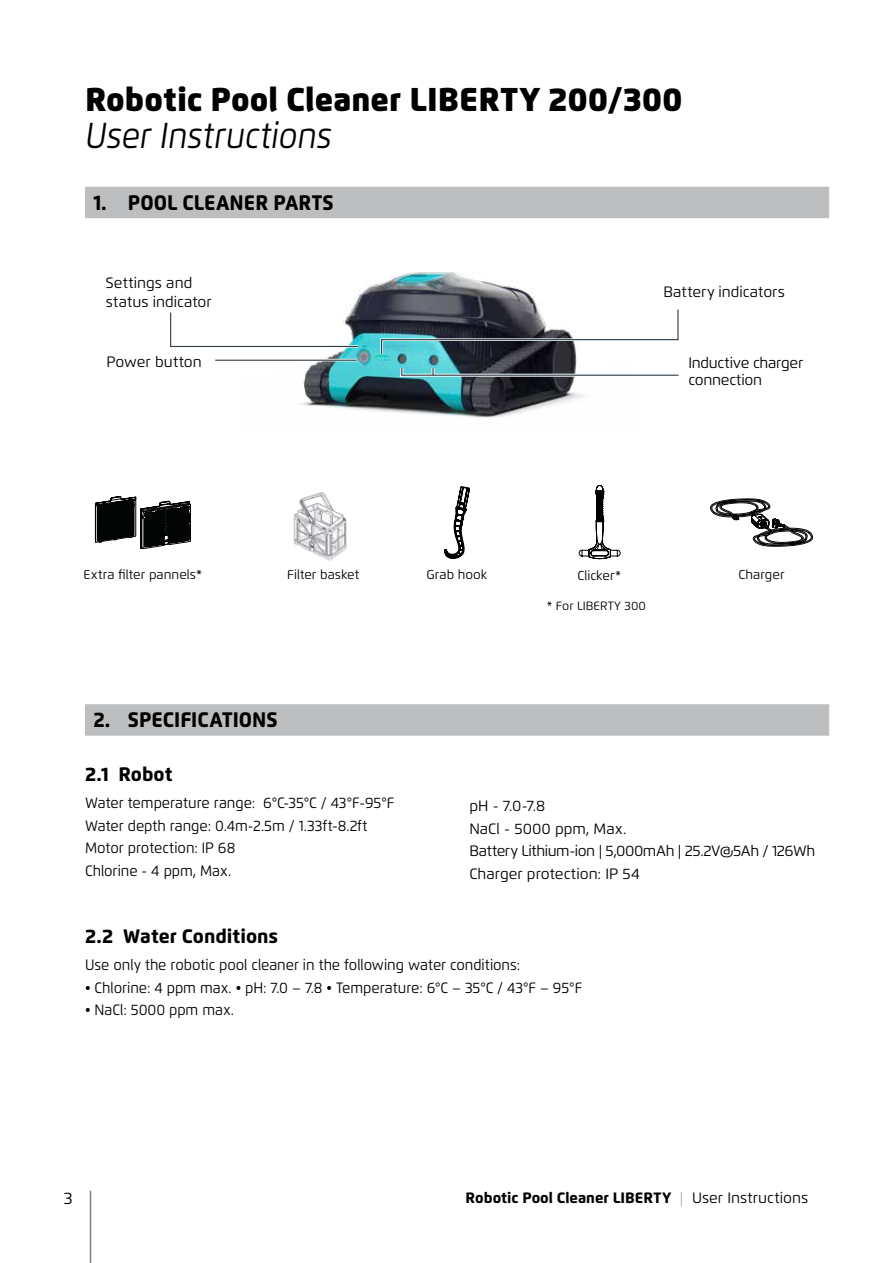
<style>
.page{position:relative;width:893px;height:1263px;background:#fff}
.page>*{position:absolute;margin:0;border:0;box-sizing:border-box;transform-origin:0 0}
.t1{font:italic 36px "Flexo";color:#000;scale:.9 1}
.t2{font:900 33px "Flexo";color:#000}
.t3{font:800 21px "Flexo";color:#000;scale:.95 1}
.t4{font:800 19.5px "Flexo";color:#000}
.t5{font:16.5px "Flexo";color:#000}
.t6{font:15px/22.5px "Flexo";letter-spacing:-.005em;color:#000;scale:.95 1}
.t7{font:15px/22.5px "Flexo";letter-spacing:-.005em;color:#000}
.t8{font:800 15px "Flexo";color:#000}
.t9{font:12.9px "Flexo";color:#000}
.t10{font:12px "Flexo";color:#000}
.s1{font-weight:400;color:#a7a9ac}
.s2{font-weight:400}
</style>
<div class="page">
<hr style="left:90px;top:1191px;width:1px;height:72px;background:#808285">
<div style="left:85px;top:187px;width:744px;height:31px;background:#bcbec0"></div>
<div style="left:85px;top:704px;width:744px;height:32px;background:#bcbec0"></div>
<img style="left:302px;top:272px;width:282px;height:146px">
<hr style="left:221px;top:359px;width:136px;height:2px;background:#fff">
<hr style="left:215px;top:360px;width:142px;height:1px;background:#2d3b45">
<svg style="left:170px;top:310px;width:191px;height:39px"></svg>
<svg style="left:379px;top:307px;width:300px;height:49px"></svg>
<img style="left:293px;top:492px;width:54px;height:69px">
<svg style="left:95px;top:496px;width:96px;height:53px"></svg>
<svg style="left:710px;top:499px;width:103px;height:47px"></svg>
<svg style="left:444px;top:486px;width:25px;height:73px"></svg>
<svg style="left:579px;top:485px;width:41px;height:74px"></svg>
<hr style="left:401px;top:374px;width:278px;height:3px;background:#fff">
<svg style="left:400px;top:368px;width:3px;height:9px"></svg>
<svg style="left:431px;top:368px;width:3px;height:7px"></svg>
<hr style="left:401px;top:375px;width:278px;height:1px;background:#2d3b45">
<h2 class="t2" style="left:85px;top:79px;width:599px">Robotic Pool Cleaner LIBERTY 200/300</h2>
<h1 class="t1" style="left:85px;top:113px;width:275px">User Instructions</h1>
<h3 class="t3" style="left:94px;top:189px;width:254px">1. POOL CLEANER PARTS</h3>
<p class="t7" style="left:106px;top:273px;width:107px;line-height:19.5px">Settings and status indicator</p>
<p class="t7" style="left:663px;top:281px;width:123px">Battery indicators</p>
<p class="t7" style="left:106px;top:350px;width:97px">Power button</p>
<p class="t7" style="left:688px;top:355px;width:116px;line-height:16.5px">Inductive charger connection</p>
<p class="t9" style="left:84px;top:567px;width:120px">Extra filter pannels*</p>
<p class="t9" style="left:287px;top:567px;width:74px">Filter basket</p>
<p class="t9" style="left:426px;top:567px;width:62px">Grab hook</p>
<p class="t9" style="left:577px;top:567px;width:45px">Clicker*</p>
<p class="t9" style="left:739px;top:567px;width:47px">Charger</p>
<p class="t10" style="left:547px;top:599px;width:101px">* For LIBERTY 300</p>
<h3 class="t3" style="left:94px;top:707px;width:195px">2. SPECIFICATIONS</h3>
<h3 class="t4" style="left:85px;top:762px;width:89px">2.1 Robot</h3>
<p class="t6" style="left:85px;top:792px;width:327px">Water temperature range: 6°C-35°C / 43°F-95°F Water depth range: 0.4m-2.5m / 1.33ft-8.2ft Motor protection: IP 68<br>Chlorine - 4 ppm, Max.</p>
<p class="t7" style="left:469px;top:795px;width:347px">pH - 7.0-7.8<br>NaCl - 5000 ppm, Max.<br>Battery Lithium-ion | 5,000mAh | 25.2V@5Ah / 126Wh<br>Charger protection: IP 54</p>
<h3 class="t4" style="left:85px;top:924px;width:195px">2.2 Water Conditions</h3>
<p class="t6" style="left:85px;top:954px;width:460px">Use only the robotic pool cleaner in the following water conditions:</p>
<p class="t6" style="left:85px;top:976px;width:525px">• Chlorine: 4 ppm max. • pH: 7.0 – 7.8 • Temperature: 6°C – 35°C / 43°F – 95°F</p>
<p class="t6" style="left:85px;top:999px;width:158px">• NaCl: 5000 ppm max.</p>
<p class="t5" style="left:64px;top:1188px;width:10px">3</p>
<p class="t8" style="left:466px;top:1188px;width:344px">Robotic Pool Cleaner LIBERTY <span class="s1">|</span> <span class="s2">User Instructions</span></p>
</div>
